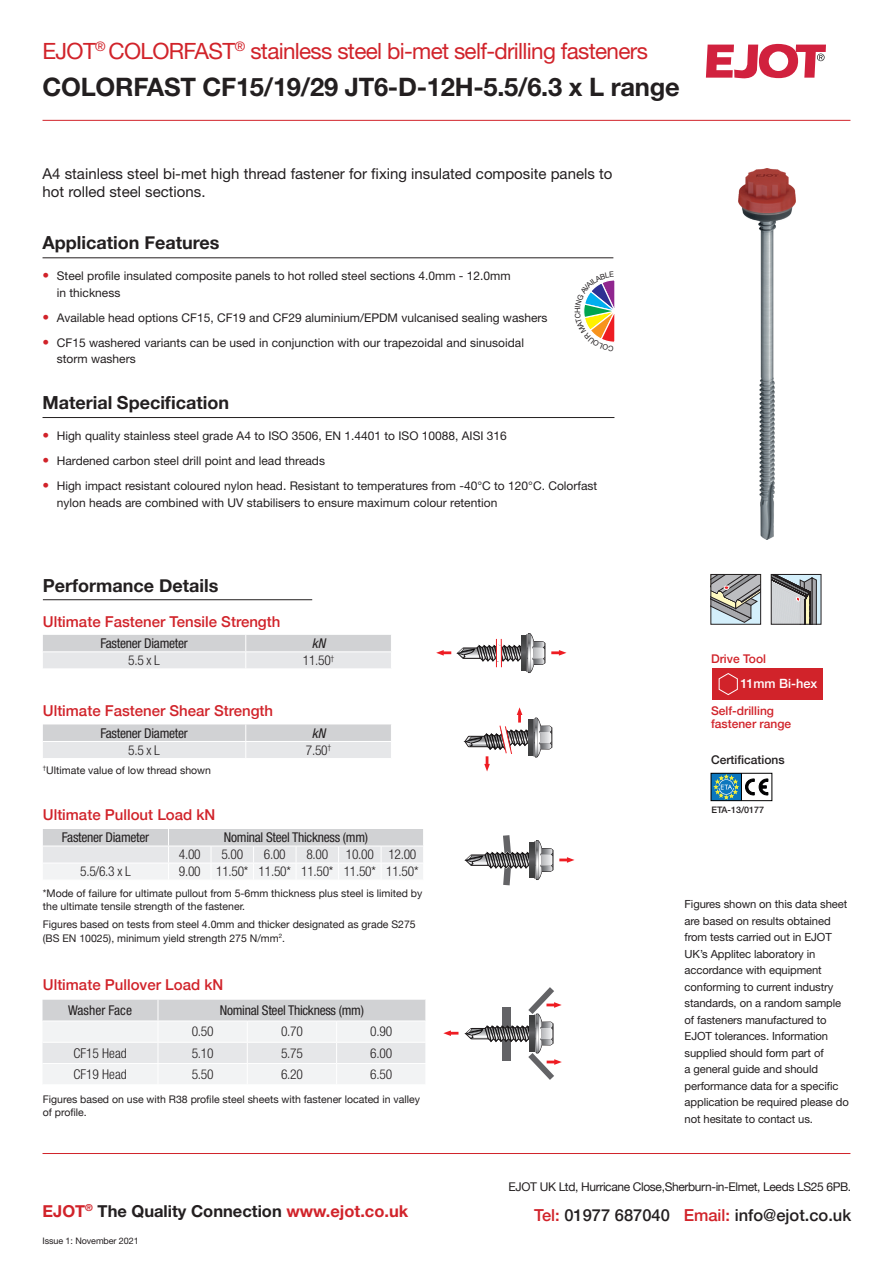
<style>
.page{position:relative;width:893px;height:1263px;background:#fff}
.page>*{position:absolute;margin:0;border:0;box-sizing:border-box;transform-origin:0 0}
.t1{font:700 25.5px "Helvetica Neue LT Std";letter-spacing:-.01em;color:#231f20}
.t2{font:22.5px "Helvetica Neue LT Std";letter-spacing:-.03em;color:#d1232a}
.t3{font:700 18px "Helvetica Neue";color:#231f20}
.t4{font:700 16.5px "Helvetica Neue LT Std";color:#231f20}
.t5{font:500 16.5px "Helvetica Neue";color:#231f20}
.t6{font:500 15px "Helvetica Neue";color:#d1232a}
.t7{font:15px/18px "Helvetica Neue LT Std";color:#231f20}
.t8{font:300 condensed 13.5px "Helvetica Neue LT Std";letter-spacing:-.02em;color:#231f20}
.t9{font:condensed 13.5px "Helvetica Neue LT Std";letter-spacing:-.02em;color:#231f20}
.t10{font:300 condensed 13.5px "Helvetica Neue LT Std";color:#231f20}
.t11{font:condensed 13.5px "Helvetica Neue LT Std";color:#231f20}
.t12{font:italic condensed 13.5px "Helvetica Neue LT Std";color:#231f20}
.t13{font:500 12.75px "Helvetica Neue";color:#fff}
.t14{font:12px/16.5px "Helvetica Neue LT Std";color:#231f20}
.t15{font:12px "Helvetica Neue";letter-spacing:-.03em;color:#231f20}
.t16{font:500 12px/13.5px "Helvetica Neue";color:#d1232a}
.t17{font:500 12px "Helvetica Neue";color:#231f20}
.t18{font:11.25px/16.5px "Helvetica Neue LT Std";letter-spacing:-.01em;color:#231f20}
.t19{font:10.5px/13.5px "Helvetica Neue";color:#231f20}
.t20{font:9px "Helvetica Neue LT Std";letter-spacing:-.01em;color:#231f20}
.t21{font:500 9px "Helvetica Neue LT Std";color:#231f20}
.s1{font-weight:500;font-size:13.5px;color:#d1232a}
.s2{color:#d1232a}
</style>
<div class="page">
<hr style="left:43px;top:257px;width:570px;height:1px;background:#231f20">
<hr style="left:43px;top:120px;width:807px;height:1px;background:#d1232a">
<hr style="left:43px;top:417px;width:571px;height:1px;background:#231f20">
<img style="left:738px;top:168px;width:58px;height:371px">
<svg style="left:711px;top:773px;width:61px;height:28px"></svg>
<hr style="left:43px;top:1153px;width:807px;height:1px;background:#d1232a">
<svg style="left:706px;top:44px;width:120px;height:34px"></svg>
<hr style="left:43px;top:599px;width:269px;height:1px;background:#231f20">
<svg style="left:43px;top:724px;width:348px;height:34px"></svg>
<svg style="left:43px;top:635px;width:348px;height:33px"></svg>
<svg style="left:43px;top:829px;width:380px;height:50px"></svg>
<svg style="left:43px;top:1000px;width:383px;height:84px"></svg>
<svg style="left:436px;top:650px;width:15px;height:6px"></svg>
<svg style="left:551px;top:650px;width:15px;height:6px"></svg>
<svg style="left:457px;top:633px;width:88px;height:40px"></svg>
<svg style="left:522px;top:635px;width:4px;height:36px"></svg>
<svg style="left:713px;top:576px;width:46px;height:46px"></svg>
<div style="left:711px;top:574px;width:50px;height:50px;border:1px solid #231f20"></div>
<div style="left:771px;top:574px;width:50px;height:50px;background:#d4effb"></div>
<svg style="left:771px;top:576px;width:46px;height:49px"></svg>
<div style="left:771px;top:574px;width:50px;height:50px;border:1px solid #231f20"></div>
<svg style="left:464px;top:707px;width:88px;height:64px"></svg>
<svg style="left:529px;top:720px;width:4px;height:35px"></svg>
<svg style="left:465px;top:835px;width:109px;height:50px"></svg>
<svg style="left:530px;top:842px;width:4px;height:36px"></svg>
<svg style="left:443px;top:1030px;width:15px;height:6px"></svg>
<svg style="left:465px;top:987px;width:97px;height:93px"></svg>
<svg style="left:530px;top:1015px;width:4px;height:36px"></svg>
<div style="left:712px;top:668px;width:110px;height:32px;background:#d1232a"></div>
<svg style="left:718px;top:673px;width:20px;height:22px"></svg>
<svg style="left:584px;top:280px;width:31px;height:62px"></svg>
<p class="t2" style="left:43px;top:37px;width:607px">EJOT<sup>®</sup> COLORFAST<sup>®</sup> stainless steel bi-met self-drilling fasteners</p>
<p class="t1" style="left:43px;top:71px;width:639px">COLORFAST CF15/19/29 JT6-D-12H-5.5/6.3 x L range</p>
<p class="t7" style="left:43px;top:164px;width:571px">A4 stainless steel bi-met high thread fastener for fixing insulated composite panels to hot rolled steel sections.</p>
<p class="t3" style="left:43px;top:228px;width:178px">Application Features</p>
<p class="t14" style="left:57px;top:268px;width:455px;text-indent:-14px"><span class="s1">•</span> Steel profile insulated composite panels to hot rolled steel sections 4.0mm - 12.0mm in thickness</p>
<p class="t14" style="left:43px;top:309px;width:507px"><span class="s1">•</span> Available head options CF15, CF19 and CF29 aluminium/EPDM vulcanised sealing washers</p>
<p class="t14" style="left:57px;top:334px;width:469px;text-indent:-14px"><span class="s1">•</span> CF15 washered variants can be used in conjunction with our trapezoidal and sinusoidal storm washers</p>
<p class="t3" style="left:43px;top:389px;width:188px">Material Specification</p>
<p class="t14" style="left:43px;top:427px;width:466px"><span class="s1">•</span> High quality stainless steel grade A4 to ISO 3506, EN 1.4401 to ISO 10088, AISI 316</p>
<p class="t14" style="left:43px;top:452px;width:284px"><span class="s1">•</span> Hardened carbon steel drill point and lead threads</p>
<p class="t14" style="left:57px;top:477px;width:542px;text-indent:-14px"><span class="s1">•</span> High impact resistant coloured nylon head. Resistant to temperatures from -40°C to 120°C. Colorfast nylon heads are combined with UV stabilisers to ensure maximum colour retention</p>
<p class="t3" style="left:43px;top:571px;width:177px">Performance Details</p>
<p class="t6" style="left:43px;top:609px;width:239px">Ultimate Fastener Tensile Strength</p>
<p class="t9" style="left:100px;top:635px;width:89px">Fastener Diameter</p>
<p class="t12" style="left:312px;top:635px;width:15px">kN</p>
<p class="t8" style="left:128px;top:653px;width:33px">5.5 x L</p>
<p class="t8" style="left:303px;top:653px;width:33px">11.50<sup>†</sup></p>
<p class="t6" style="left:43px;top:698px;width:232px">Ultimate Fastener Shear Strength</p>
<p class="t9" style="left:100px;top:725px;width:89px">Fastener Diameter</p>
<p class="t12" style="left:312px;top:725px;width:15px">kN</p>
<p class="t8" style="left:128px;top:742px;width:33px">5.5 x L</p>
<p class="t8" style="left:306px;top:742px;width:27px">7.50<sup>†</sup></p>
<p class="t19" style="left:43px;top:764px;width:170px"><sup>†</sup>Ultimate value of low thread shown</p>
<p class="t6" style="left:43px;top:803px;width:174px">Ultimate Pullout Load kN</p>
<p class="t9" style="left:62px;top:829px;width:89px">Fastener Diameter</p>
<p class="t9" style="left:224px;top:829px;width:146px">Nominal Steel Thickness (mm)</p>
<p class="t8" style="left:179px;top:847px;width:23px">4.00</p>
<p class="t8" style="left:221px;top:847px;width:23px">5.00</p>
<p class="t8" style="left:264px;top:847px;width:23px">6.00</p>
<p class="t8" style="left:306px;top:847px;width:23px">8.00</p>
<p class="t8" style="left:346px;top:847px;width:30px">10.00</p>
<p class="t8" style="left:388px;top:847px;width:30px">12.00</p>
<p class="t8" style="left:80px;top:864px;width:52px">5.5/6.3 x L</p>
<p class="t8" style="left:179px;top:864px;width:23px">9.00</p>
<p class="t8" style="left:216px;top:864px;width:34px">11.50*</p>
<p class="t8" style="left:259px;top:864px;width:34px">11.50*</p>
<p class="t8" style="left:301px;top:864px;width:34px">11.50*</p>
<p class="t8" style="left:344px;top:864px;width:34px">11.50*</p>
<p class="t8" style="left:386px;top:864px;width:34px">11.50*</p>
<p class="t19" style="left:43px;top:887px;width:381px">*Mode of failure for ultimate pullout from 5-6mm thickness plus steel is limited by the ultimate tensile strength of the fastener.</p>
<p class="t19" style="left:43px;top:918px;width:374px">Figures based on tests from steel 4.0mm and thicker designated as grade S275 (BS EN 10025), minimum yield strength 275 N/mm<sup>2</sup>.</p>
<p class="t6" style="left:43px;top:972px;width:182px">Ultimate Pullover Load kN</p>
<p class="t11" style="left:68px;top:1002px;width:65px">Washer Face</p>
<p class="t9" style="left:220px;top:1002px;width:146px">Nominal Steel Thickness (mm)</p>
<p class="t8" style="left:192px;top:1024px;width:23px">0.50</p>
<p class="t8" style="left:281px;top:1024px;width:23px">0.70</p>
<p class="t8" style="left:370px;top:1024px;width:23px">0.90</p>
<p class="t10" style="left:73px;top:1045px;width:55px">CF15 Head</p>
<p class="t8" style="left:192px;top:1045px;width:23px">5.10</p>
<p class="t8" style="left:281px;top:1045px;width:23px">5.75</p>
<p class="t8" style="left:370px;top:1045px;width:23px">6.00</p>
<p class="t10" style="left:73px;top:1066px;width:55px">CF19 Head</p>
<p class="t8" style="left:192px;top:1066px;width:23px">5.50</p>
<p class="t8" style="left:281px;top:1066px;width:23px">6.20</p>
<p class="t8" style="left:370px;top:1066px;width:23px">6.50</p>
<p class="t19" style="left:43px;top:1093px;width:379px">Figures based on use with R38 profile steel sheets with fastener located in valley of profile.</p>
<p class="t4" style="left:43px;top:1201px;width:367px"><span class="s2">EJOT</span><sup>®</sup> The Quality Connection <span class="s2">www.ejot.co.uk</span></p>
<p class="t20" style="left:43px;top:1235px;width:98px">Issue 1: November 2021</p>
<p class="t16" style="left:711px;top:651px;width:56px">Drive Tool</p>
<p class="t13" style="left:740px;top:673px;width:78px">11mm Bi-hex</p>
<p class="t16" style="left:711px;top:703px;width:82px">Self-drilling fastener range</p>
<p class="t17" style="left:711px;top:750px;width:75px">Certifications</p>
<p class="t21" style="left:711px;top:805px;width:54px">ETA-13/0177</p>
<p class="t18" style="left:685px;top:896px;width:166px">Figures shown on this data sheet are based on results obtained from tests carried out in EJOT<br>UK’s Applitec laboratory in accordance with equipment conforming to current industry standards, on a random sample of fasteners manufactured to<br>EJOT tolerances. Information supplied should form part of<br>a general guide and should performance data for a specific application be required please do not hesitate to contact us.</p>
<p class="t15" style="left:509px;top:1178px;width:344px">EJOT UK Ltd, Hurricane Close,Sherburn-in-Elmet, Leeds LS25 6PB.</p>
<p class="t5" style="left:534px;top:1201px;width:319px"><span class="s2">Tel:</span> 01977 687040 <span class="s2">Email:</span> info@ejot.co.uk</p>
</div>
